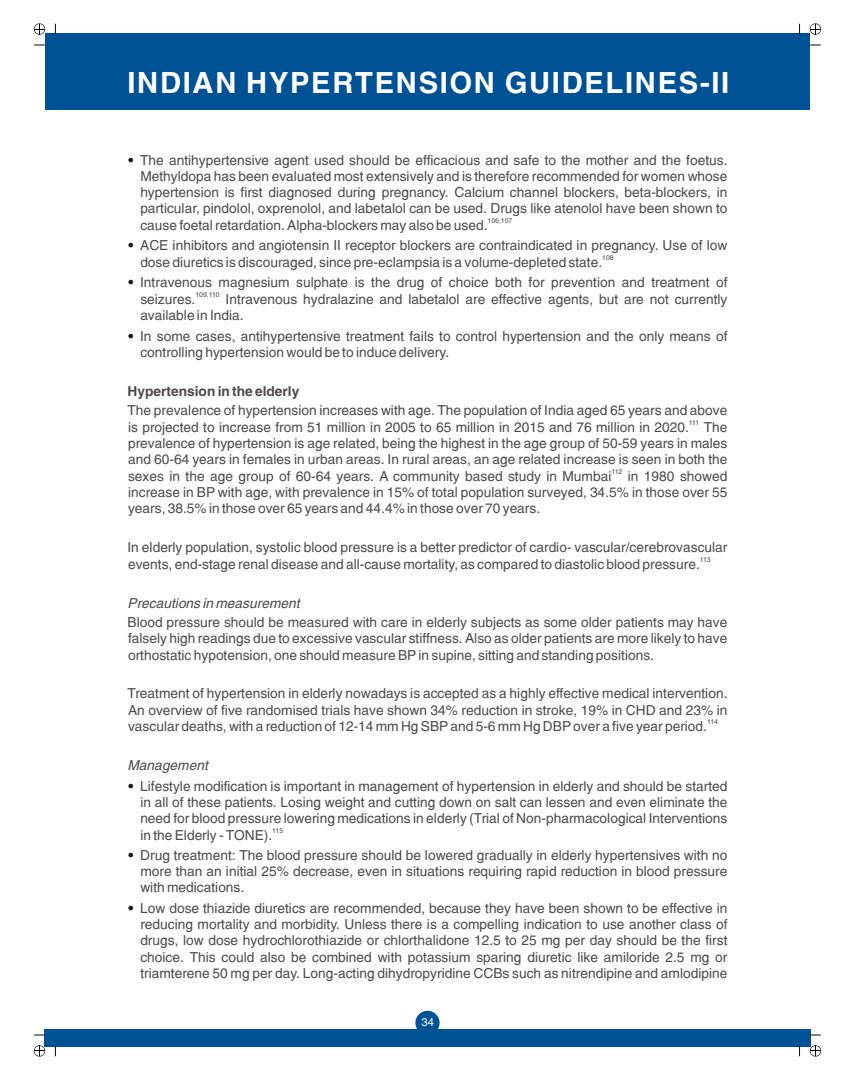
<style>
.page{position:relative;width:855px;height:1080px;background:#fff}
.page>*{position:absolute;margin:0;border:0;box-sizing:border-box;transform-origin:0 0}
.t1{font:700 29.12px "Switzerland";letter-spacing:.06em;color:#fff}
.t2{font:13.75px/16.2px "Switzerland";color:#4d4a47;text-align:justify}
.t3{font:italic 13.75px "Switzerland";color:#4d4a47}
.t4{font:700 13.75px "Switzerland";color:#4d4a47}
.t5{font:11.25px "Switzerland";color:#fff}
.t6{font:6.88px "Switzerland";color:#4d4a47}
.s1{font-weight:900;color:#1f1a17}
</style>
<div class="page">
<div style="left:45px;top:33px;width:765px;height:76px;background:#005296"></div>
<div style="left:44px;top:1029px;width:767px;height:18px;background:#005296"></div>
<svg style="left:34px;top:1045px;width:11px;height:12px"></svg>
<svg style="left:810px;top:1045px;width:11px;height:12px"></svg>
<svg style="left:810px;top:23px;width:11px;height:12px"></svg>
<svg style="left:34px;top:23px;width:11px;height:12px"></svg>
<div style="left:415px;top:1011px;width:25px;height:24px;background:#005296;border-radius:50%"></div>
<h1 class="t1" style="left:128px;top:65px;width:603px">INDIAN HYPERTENSION GUIDELINES-II</h1>
<p class="t2" style="left:128px;top:153px;width:601px"><span class="s1">•</span> The antihypertensive agent used should be efficacious and safe to the mother and the foetus.</p>
<p class="t2" style="left:140px;top:170px;width:589px">Methyldopa has been evaluated most extensively and is therefore recommended for women whose hypertension is first diagnosed during pregnancy. Calcium channel blockers, beta-blockers, in particular, pindolol, oxprenolol, and labetalol can be used. Drugs like atenolol have been shown to</p>
<p class="t6" style="left:488px;top:216px;width:26px">106,107</p>
<p class="t2" style="left:140px;top:219px;width:349px">cause foetal retardation. Alpha-blockers may also be used.</p>
<p class="t2" style="left:128px;top:239px;width:601px"><span class="s1">•</span> ACE inhibitors and angiotensin II receptor blockers are contraindicated in pregnancy. Use of low</p>
<p class="t2" style="left:128px;top:276px;width:601px"><span class="s1">•</span> Intravenous magnesium sulphate is the drug of choice both for prevention and treatment of</p>
<p class="t6" style="left:602px;top:254px;width:13px">108</p>
<p class="t2" style="left:140px;top:256px;width:463px">dose diuretics is discouraged, since pre-eclampsia is a volume-depleted state.</p>
<p class="t6" style="left:195px;top:291px;width:26px">109,110</p>
<p class="t2" style="left:140px;top:293px;width:57px">seizures.</p>
<p class="t2" style="left:140px;top:293px;width:589px;text-indent:85px">Intravenous hydralazine and labetalol are effective agents, but are not currently available in India.</p>
<p class="t2" style="left:140px;top:346px;width:310px">controlling hypertension would be to induce delivery.</p>
<p class="t4" style="left:128px;top:383px;width:173px">Hypertension in the elderly</p>
<p class="t2" style="left:128px;top:404px;width:601px">The prevalence of hypertension increases with age. The population of India aged 65 years and above</p>
<p class="t6" style="left:689px;top:419px;width:12px">111</p>
<p class="t2" style="left:128px;top:421px;width:601px">is projected to increase from 51 million in 2005 to 65 million in 2015 and 76 million in 2020. The prevalence of hypertension is age related, being the highest in the age group of 50-59 years in males and 60-64 years in females in urban areas. In rural areas, an age related increase is seen in both the</p>
<p class="t6" style="left:611px;top:468px;width:12px">112</p>
<p class="t2" style="left:128px;top:470px;width:601px">sexes in the age group of 60-64 years. A community based study in Mumbai in 1980 showed increase in BP with age, with prevalence in 15% of total population surveyed, 34.5% in those over 55 years, 38.5% in those over 65 years and 44.4% in those over 70 years.</p>
<p class="t2" style="left:128px;top:541px;width:601px">In elderly population, systolic blood pressure is a better predictor of cardio- vascular/cerebrovascular</p>
<p class="t6" style="left:700px;top:555px;width:12px">113</p>
<p class="t2" style="left:128px;top:558px;width:573px">events, end-stage renal disease and all-cause mortality, as compared to diastolic blood pressure.</p>
<p class="t3" style="left:128px;top:595px;width:174px">Precautions in measurement</p>
<p class="t2" style="left:128px;top:616px;width:601px">Blood pressure should be measured with care in elderly subjects as some older patients may have falsely high readings due to excessive vascular stiffness. Also as older patients are more likely to have orthostatic hypotension, one should measure BP in supine, sitting and standing positions.</p>
<p class="t2" style="left:128px;top:687px;width:601px">Treatment of hypertension in elderly nowadays is accepted as a highly effective medical intervention.<br>An overview of five randomised trials have shown 34% reduction in stroke, 19% in CHD and 23% in</p>
<p class="t6" style="left:707px;top:718px;width:12px">114</p>
<p class="t2" style="left:128px;top:720px;width:581px">vascular deaths, with a reduction of 12-14 mm Hg SBP and 5-6 mm Hg DBP over a five year period.</p>
<p class="t3" style="left:128px;top:757px;width:82px">Management</p>
<p class="t2" style="left:140px;top:796px;width:589px">in all of these patients. Losing weight and cutting down on salt can lessen and even eliminate the need for blood pressure lowering medications in elderly (Trial of Non-pharmacological Interventions</p>
<p class="t6" style="left:272px;top:826px;width:12px">115</p>
<p class="t2" style="left:140px;top:828px;width:133px">in the Elderly - TONE).</p>
<p class="t2" style="left:140px;top:865px;width:589px">more than an initial 25% decrease, even in situations requiring rapid reduction in blood pressure with medications.</p>
<p class="t2" style="left:140px;top:918px;width:589px">reducing mortality and morbidity. Unless there is a compelling indication to use another class of drugs, low dose hydrochlorothiazide or chlorthalidone 12.5 to 25 mg per day should be the first choice. This could also be combined with potassium sparing diuretic like amiloride 2.5 mg or triamterene 50 mg per day. Long-acting dihydropyridine CCBs such as nitrendipine and amlodipine</p>
<p class="t2" style="left:128px;top:330px;width:601px"><span class="s1">•</span> In some cases, antihypertensive treatment fails to control hypertension and the only means of</p>
<p class="t2" style="left:128px;top:779px;width:601px"><span class="s1">•</span> Lifestyle modification is important in management of hypertension in elderly and should be started</p>
<p class="t2" style="left:128px;top:849px;width:601px"><span class="s1">•</span> Drug treatment: The blood pressure should be lowered gradually in elderly hypertensives with no</p>
<p class="t2" style="left:128px;top:902px;width:601px"><span class="s1">•</span> Low dose thiazide diuretics are recommended, because they have been shown to be effective in</p>
<p class="t5" style="left:421px;top:1016px;width:14px">34</p>
</div>
